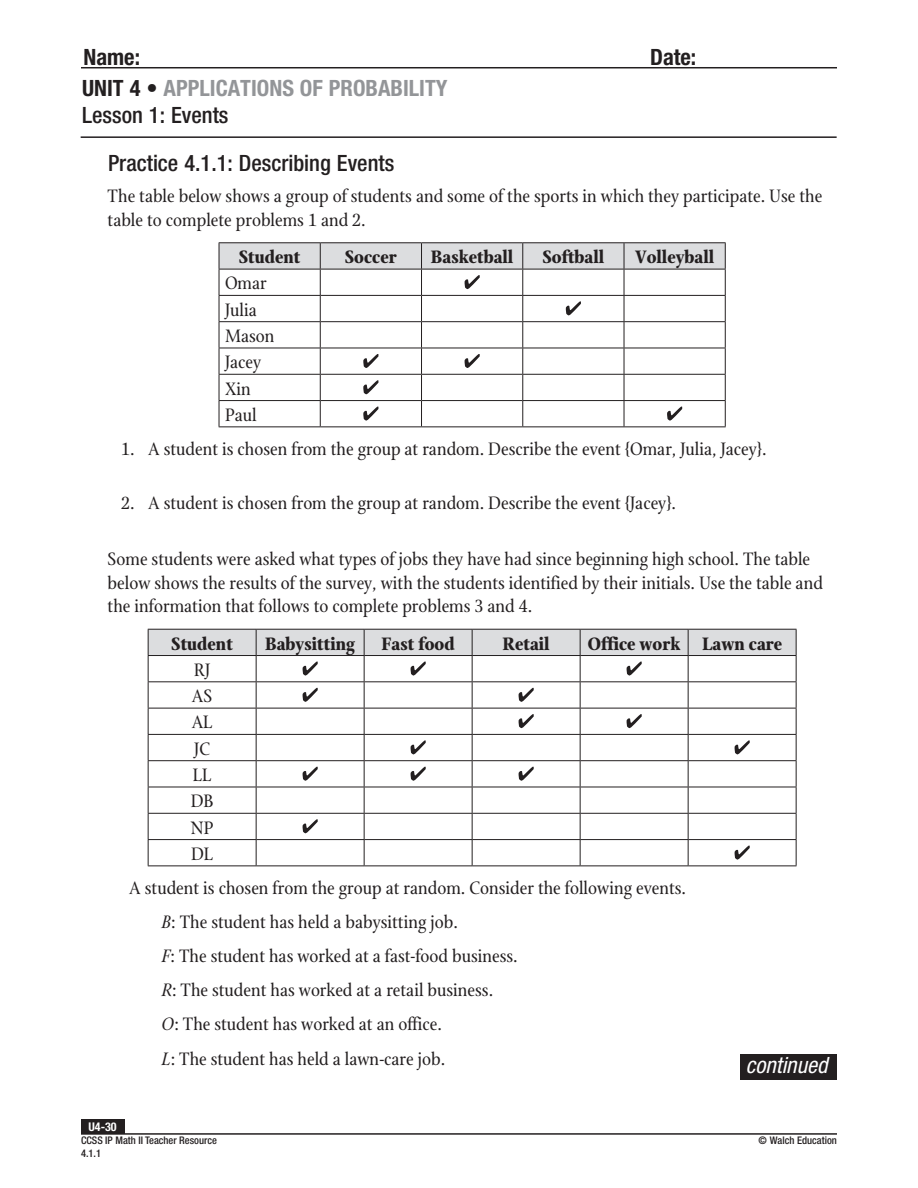
<style>
.page{position:relative;width:918px;height:1188px;background:#fff}
.page>*{position:absolute;margin:0;border:0;box-sizing:border-box;transform-origin:0 0}
.t1{font:700 condensed 22.5px/27px "Helvetica Neue LT Std";color:#939598}
.t2{font:500 condensed 22.5px "Helvetica Neue LT Std";color:#231f20}
.t3{font:700 condensed 22.5px "Helvetica Neue LT Std";color:#231f20}
.t4{font:italic condensed 22.5px "Helvetica Neue LT Std";color:#fff}
.txt_space_after{font:19.5px/23.4px "Stone Print";color:#231f20}
.bq{font:19.5px "Stone Print";color:#231f20}
.txt{font:700 19.5px "Stone Print";color:#231f20}
.txt_in{font:19.5px "Stone Print";color:#231f20}
.txt-2{font:19.5px "Stone Print";color:#231f20}
.t5{font:700 condensed 12px "Helvetica Neue LT Std";color:#fff}
.t6{font:500 condensed 10.5px "Helvetica Neue LT Std";color:#231f20}
.s1{color:#231f20}
.s2{font-weight:500;color:#231f20}
.s3{font-style:italic}
</style>
<div class="page">
<hr style="left:81px;top:136px;width:756px;height:2px;background:#231f20">
<hr style="left:81px;top:67px;width:756px;height:1px;background:#231f20">
<div style="left:81px;top:1119px;width:43px;height:15px;background:#231f20"></div>
<hr style="left:81px;top:1133px;width:756px;height:2px;background:#231f20">
<hr style="left:219px;top:242px;width:101px;height:1px;background:#231f20">
<hr style="left:320px;top:242px;width:102px;height:1px;background:#231f20">
<hr style="left:422px;top:242px;width:101px;height:1px;background:#231f20">
<hr style="left:523px;top:242px;width:101px;height:1px;background:#231f20">
<hr style="left:624px;top:242px;width:102px;height:1px;background:#231f20">
<hr style="left:219px;top:426px;width:101px;height:1px;background:#231f20">
<hr style="left:320px;top:426px;width:102px;height:1px;background:#231f20">
<hr style="left:422px;top:426px;width:101px;height:1px;background:#231f20">
<hr style="left:523px;top:426px;width:101px;height:1px;background:#231f20">
<hr style="left:624px;top:426px;width:102px;height:1px;background:#231f20">
<svg style="left:219px;top:243px;width:507px;height:183px"></svg>
<hr style="left:148px;top:865px;width:108px;height:1px;background:#231f20">
<hr style="left:256px;top:865px;width:108px;height:1px;background:#231f20">
<hr style="left:364px;top:865px;width:108px;height:1px;background:#231f20">
<hr style="left:472px;top:865px;width:108px;height:1px;background:#231f20">
<hr style="left:580px;top:865px;width:108px;height:1px;background:#231f20">
<hr style="left:688px;top:865px;width:109px;height:1px;background:#231f20">
<svg style="left:148px;top:629px;width:649px;height:236px"></svg>
<div style="left:740px;top:1054px;width:97px;height:26px;background:#231f20"></div>
<p class="t3" style="left:84px;top:43px;width:58px">Name:</p>
<p class="t3" style="left:650px;top:43px;width:48px">Date:</p>
<p class="t1" style="left:82px;top:74px;width:367px"><span class="s1">UNIT 4 •</span> APPLICATIONS OF PROBABILITY<br><span class="s2">Lesson 1: Events</span></p>
<p class="t2" style="left:108px;top:150px;width:288px">Practice 4.1.1: Describing Events</p>
<p class="txt_space_after" style="left:108px;top:184px;width:716px">The table below shows a group of students and some of the sports in which they participate. Use the table to complete problems 1 and 2.</p>
<p class="txt" style="left:239px;top:245px;width:63px">Student</p>
<p class="txt" style="left:345px;top:245px;width:53px">Soccer</p>
<p class="txt" style="left:431px;top:245px;width:84px">Basketball</p>
<p class="txt" style="left:543px;top:245px;width:63px">Softball</p>
<p class="txt" style="left:635px;top:245px;width:81px">Volleyball</p>
<p class="txt-2" style="left:225px;top:272px;width:43px">Omar</p>
<p class="txt-2" style="left:225px;top:298px;width:33px">Julia</p>
<p class="txt-2" style="left:225px;top:325px;width:51px">Mason</p>
<p class="txt-2" style="left:225px;top:351px;width:38px">Jacey</p>
<p class="txt-2" style="left:225px;top:377px;width:27px">Xin</p>
<p class="txt-2" style="left:225px;top:404px;width:33px">Paul</p>
<p class="txt_space_after" style="left:121px;top:437px;width:647px">1. A student is chosen from the group at random. Describe the event {Omar, Julia, Jacey}.</p>
<p class="txt_space_after" style="left:121px;top:492px;width:556px">2. A student is chosen from the group at random. Describe the event {Jacey}.</p>
<p class="txt_space_after" style="left:108px;top:548px;width:717px">Some students were asked what types of jobs they have had since beginning high school. The table below shows the results of the survey, with the students identified by their initials. Use the table and the information that follows to complete problems 3 and 4.</p>
<p class="txt" style="left:171px;top:632px;width:63px">Student</p>
<p class="txt" style="left:265px;top:632px;width:92px">Babysitting</p>
<p class="txt" style="left:382px;top:632px;width:75px">Fast food</p>
<p class="txt" style="left:503px;top:632px;width:49px">Retail</p>
<p class="txt" style="left:588px;top:632px;width:94px">Office work</p>
<p class="txt" style="left:702px;top:632px;width:82px">Lawn care</p>
<p class="txt-2" style="left:194px;top:659px;width:18px">RJ</p>
<p class="txt-2" style="left:192px;top:685px;width:22px">AS</p>
<p class="txt-2" style="left:192px;top:711px;width:22px">AL</p>
<p class="txt-2" style="left:194px;top:737px;width:17px">JC</p>
<p class="txt-2" style="left:193px;top:764px;width:20px">LL</p>
<p class="txt-2" style="left:191px;top:790px;width:24px">DB</p>
<p class="txt-2" style="left:191px;top:816px;width:24px">NP</p>
<p class="txt-2" style="left:191px;top:843px;width:24px">DL</p>
<p class="txt_in" style="left:129px;top:876px;width:558px">A student is chosen from the group at random. Consider the following events.</p>
<p class="bq" style="left:162px;top:910px;width:298px"><span class="s3">B</span>: The student has held a babysitting job.</p>
<p class="bq" style="left:162px;top:945px;width:358px"><span class="s3">F</span>: The student has worked at a fast-food business.</p>
<p class="bq" style="left:162px;top:979px;width:333px"><span class="s3">R</span>: The student has worked at a retail business.</p>
<p class="bq" style="left:162px;top:1013px;width:282px"><span class="s3">O</span>: The student has worked at an office.</p>
<p class="bq" style="left:162px;top:1047px;width:285px"><span class="s3">L</span>: The student has held a lawn-care job.</p>
<p class="t4" style="left:746px;top:1053px;width:83px">continued</p>
<p class="t5" style="left:89px;top:1119px;width:30px">U4-30</p>
<p class="t6" style="left:81px;top:1134px;width:137px">CCSS IP Math II Teacher Resource</p>
<p class="t6" style="left:759px;top:1134px;width:80px">© Walch Education</p>
<p class="t6" style="left:81px;top:1147px;width:22px">4.1.1</p>
</div>
